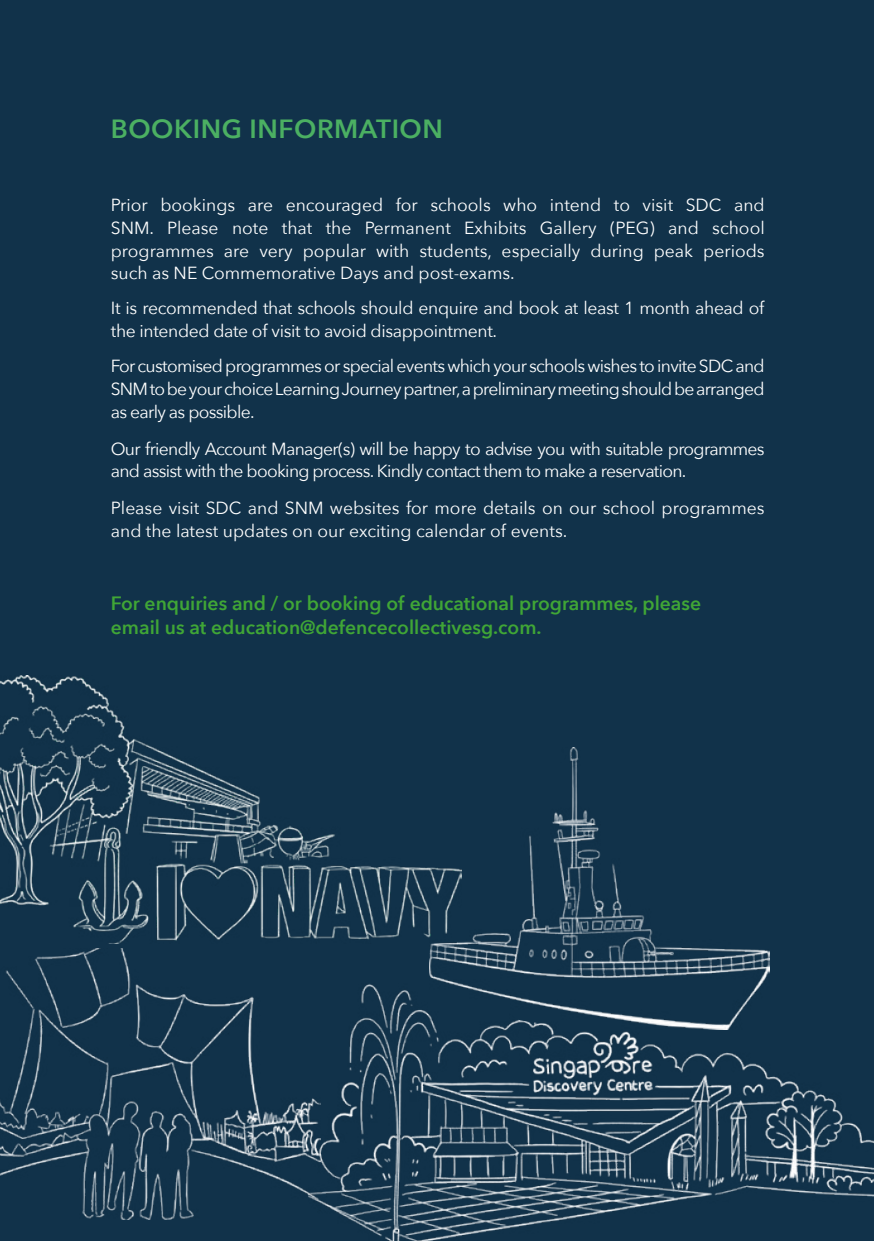
<style>
.page{position:relative;width:874px;height:1241px;background:#fff}
.page>*{position:absolute;margin:0;border:0;box-sizing:border-box;transform-origin:0 0}
.t1{font:600 26.25px "Avenir Next";letter-spacing:.02em;color:#4bb062}
.t2{font:600 19.25px/24.5px "Avenir Next";color:#40a636}
.t3{font:17.5px/22.8px "Avenir Next";letter-spacing:-.02em;color:#fff;text-align:justify}
.t4{font:17.5px/22.8px "Avenir Next";letter-spacing:-.04em;color:#fff}
.t5{font:17.5px/22.8px "Avenir Next";color:#fff}
</style>
<div class="page">
<div style="left:0;top:0;width:873px;height:1240px;background:#11324a"></div>
<img style="left:320px;top:984px;width:553px;height:256px">
<img style="left:0;top:675px;width:429px;height:268px">
<img style="left:429px;top:747px;width:339px;height:281px">
<img style="left:0;top:948px;width:320px;height:270px">
<h1 class="t1" style="left:111px;top:117px;width:333px">BOOKING INFORMATION</h1>
<p class="t3" style="left:111px;top:195px;width:655px">Prior bookings are encouraged for schools who intend to visit SDC and SNM. Please note that the Permanent Exhibits Gallery (PEG) and school programmes are very popular with students, especially during peak periods such as NE Commemorative Days and post-exams.</p>
<p class="t3" style="left:111px;top:298px;width:654px">It is recommended that schools should enquire and book at least 1 month ahead of the intended date of visit to avoid disappointment.</p>
<p class="t3" style="left:111px;top:356px;width:655px">For customised programmes or special events which your schools wishes to invite SDC and SNM to be your choice Learning Journey partner, a preliminary meeting should be arranged as early as possible.</p>
<p class="t4" style="left:111px;top:438px;width:655px">Our friendly Account Manager(s) will be happy to advise you with suitable programmes and assist with the booking process. Kindly contact them to make a reservation.</p>
<p class="t5" style="left:111px;top:498px;width:655px">Please visit SDC and SNM websites for more details on our school programmes and the latest updates on our exciting calendar of events.</p>
<p class="t2" style="left:111px;top:592px;width:591px">For enquiries and / or booking of educational programmes, please email us at education@defencecollectivesg.com.</p>
</div>
